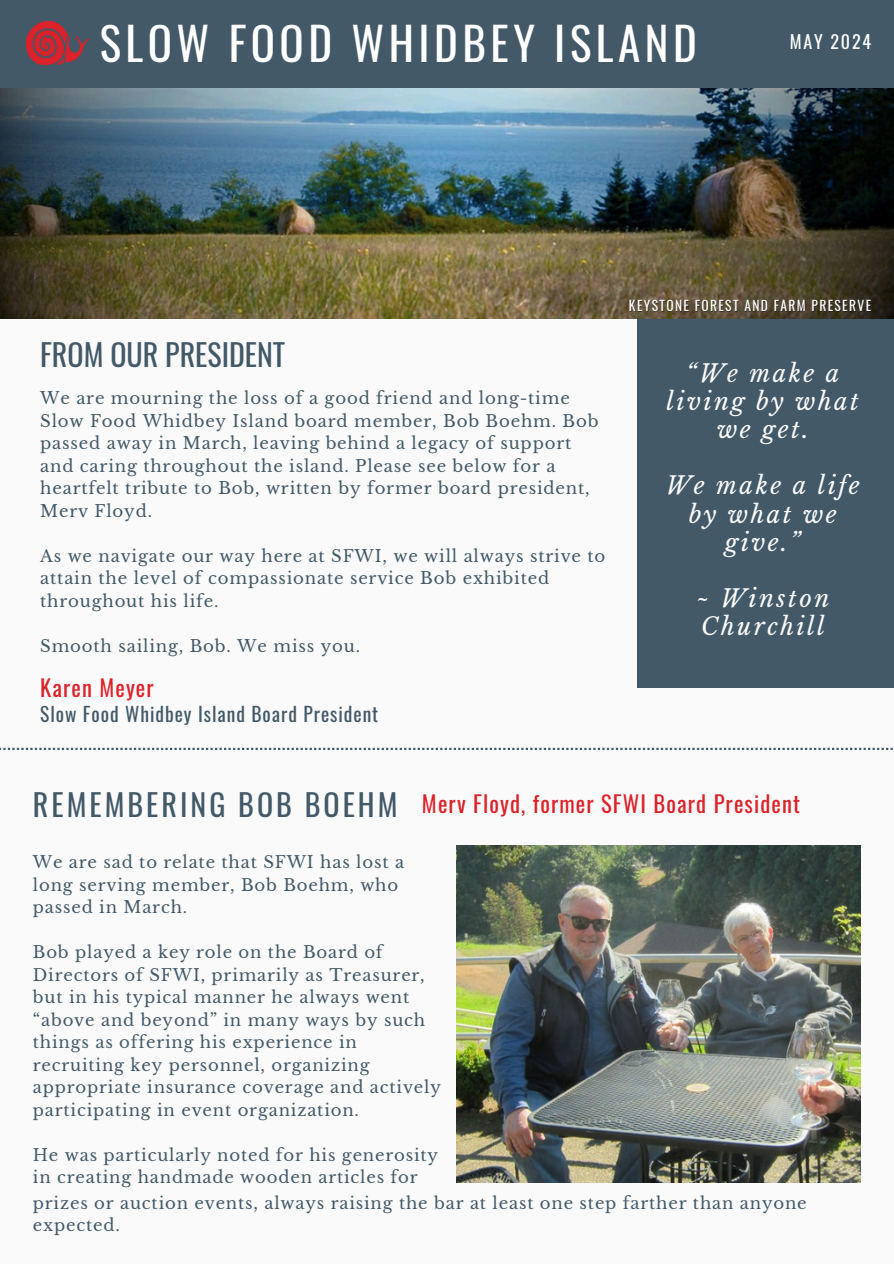
<style>
.page{position:relative;width:894px;height:1264px;background:#fff}
.page>*{position:absolute;margin:0;border:0;box-sizing:border-box;transform-origin:0 0}
.t1{font:45px "Oswald";letter-spacing:.1em;color:#fff}
.t2{font:30px "Oswald";letter-spacing:.1em;color:#435967}
.t3{font:30px "Oswald";color:#435967}
.t4{font:italic 24px/28.2px "Libre Baskerville";letter-spacing:.1em;color:#fafafa;text-align:center}
.t5{font:22.5px "Oswald";letter-spacing:.05em;color:#dc222a}
.t6{font:19.5px "Oswald";letter-spacing:.05em;color:#435967}
.t7{font:18px "Oswald";letter-spacing:.1em;color:#fff}
.t8{font:16.5px/22.5px "Libre Baskerville";letter-spacing:.05em;color:#435967}
.t9{font:13.5px "Oswald";letter-spacing:.1em;color:#fff}
</style>
<div class="page">
<div style="left:0;top:0;width:893px;height:1263px;background:#fafafa"></div>
<svg style="left:0;top:747px;width:893px;height:3px"></svg>
<div style="left:637px;top:305px;width:256px;height:383px;background:#435967"></div>
<img style="left:0;top:88px;width:893px;height:231px">
<div style="left:0;top:0;width:893px;height:88px;background:#435967"></div>
<img style="left:26px;top:22px;width:63px;height:43px">
<img style="left:456px;top:845px;width:404px;height:337px">
<h6 class="t1" style="left:100px;top:8px;width:598px">SLOW FOOD WHIDBEY ISLAND</h6>
<h3 class="t7" style="left:789px;top:28px;width:83px">MAY 2024</h3>
<h6 class="t3" style="left:40px;top:331px;width:247px">FROM OUR PRESIDENT</h6>
<h1 class="t8" style="left:40px;top:387px;width:559px">We are mourning the loss of a good friend and long-time Slow Food Whidbey Island board member, Bob Boehm. Bob passed away in March, leaving behind a legacy of support and caring throughout the island. Please see below for a heartfelt tribute to Bob, written by former board president, Merv Floyd.</h1>
<h4 class="t8" style="left:40px;top:545px;width:566px">As we navigate our way here at SFWI, we will always strive to attain the level of compassionate service Bob exhibited throughout his life.</h4>
<p class="t8" style="left:40px;top:635px;width:321px">Smooth sailing, Bob. We miss you.</p>
<h5 class="t5" style="left:40px;top:669px;width:115px">Karen Meyer</h5>
<h5 class="t6" style="left:40px;top:699px;width:339px">Slow Food Whidbey Island Board President</h5>
<h6 class="t9" style="left:628px;top:295px;width:244px">KEYSTONE FOREST AND FARM PRESERVE</h6>
<h3 class="t4" style="left:666px;top:359px;width:194px">“We make a living by what we get.</h3>
<h3 class="t4" style="left:665px;top:472px;width:195px">We make a life by what we give.”</h3>
<h2 class="t4" style="left:696px;top:584px;width:134px;text-align:left">~ Winston<br>Churchill</h2>
<h2 class="t2" style="left:33px;top:781px;width:366px">REMEMBERING BOB BOEHM</h2>
<h3 class="t5" style="left:422px;top:786px;width:379px">Merv Floyd, former SFWI Board President</h3>
<h6 class="t8" style="left:33px;top:851px;width:372px">We are sad to relate that SFWI has lost a long serving member, Bob Boehm, who passed in March.</h6>
<h6 class="t8" style="left:33px;top:941px;width:409px">Bob played a key role on the Board of Directors of SFWI, primarily as Treasurer, but in his typical manner he always went “above and beyond” in many ways by such things as offering his experience in recruiting key personnel, organizing appropriate insurance coverage and actively participating in event organization.</h6>
<h6 class="t8" style="left:33px;top:1143px;width:406px">He was particularly noted for his generosity in creating handmade wooden articles for</h6>
<h6 class="t8" style="left:33px;top:1191px;width:775px">prizes or auction events, always raising the bar at least one step farther than anyone expected.</h6>
</div>
